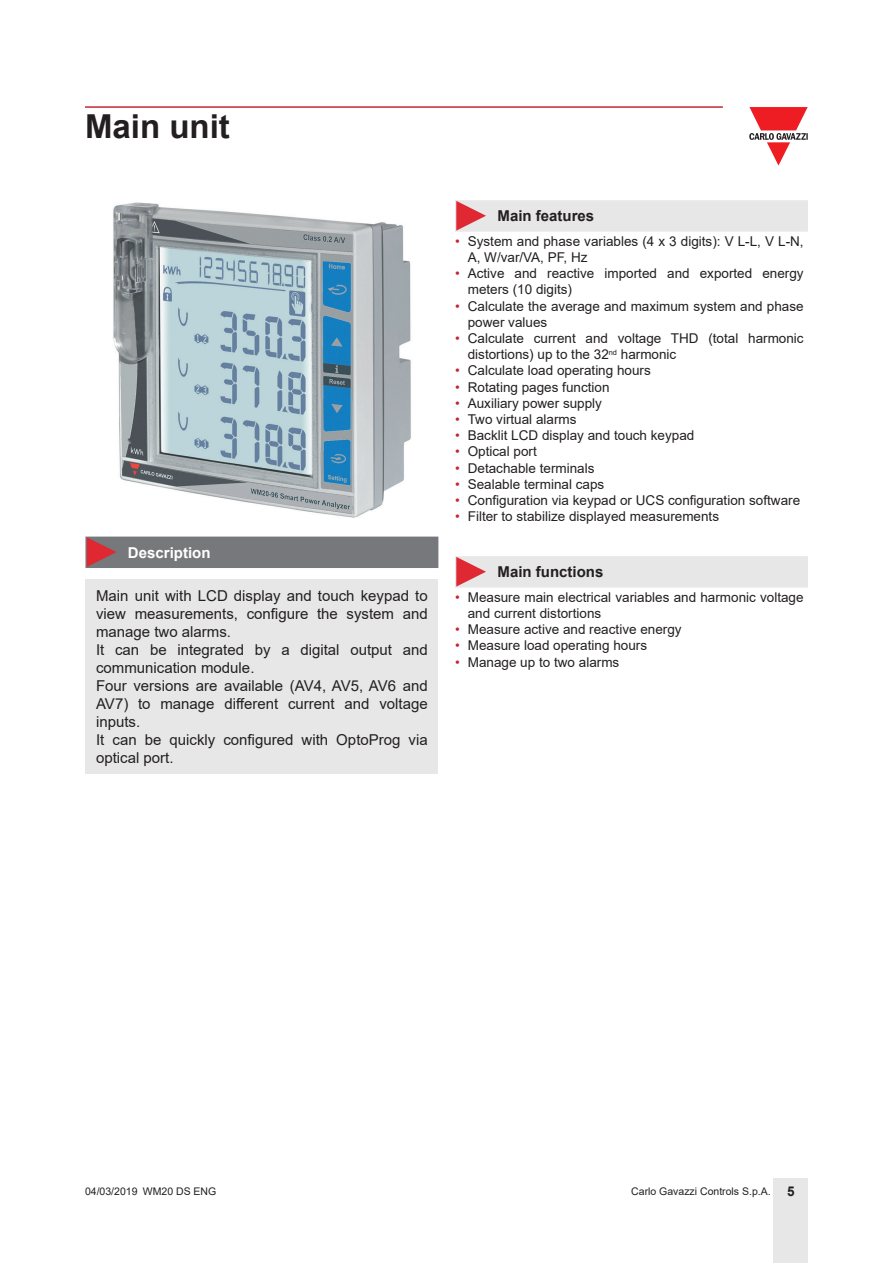
<style>
.page{position:relative;width:893px;height:1263px;background:#fff}
.page>*{position:absolute;margin:0;border:0;box-sizing:border-box;transform-origin:0 0}
.t1{font:700 33px "Arial";color:#231f20}
.Testo{font:15px/18px "Arial";color:#231f20;text-align:justify}
.Titolo03{font:700 15px "Arial";color:#231f20}
.Titolo04{font:700 15px "Arial";color:#fff}
.t2{font:13.5px/16.2px "Arial";color:#231f20}
.t3{font:10.5px "Arial";color:#231f20}
.s1{color:#c42633}
.s2{font-weight:700;font-size:13.5px}
</style>
<div class="page">
<hr style="left:85px;top:106px;width:638px;height:2px;background:#c42633">
<div style="left:774px;top:1178px;width:34px;height:85px;background:#e7e7e8"></div>
<svg style="left:749px;top:107px;width:59px;height:59px"></svg>
<div style="left:85px;top:580px;width:353px;height:194px;background:#e7e7e8"></div>
<img style="left:113px;top:202px;width:298px;height:316px">
<div style="left:85px;top:537px;width:353px;height:31px;background:#77787b"></div>
<div style="left:455px;top:200px;width:353px;height:32px;background:#e7e7e8"></div>
<div style="left:455px;top:556px;width:353px;height:32px;background:#e7e7e8"></div>
<h1 class="t1" style="left:85px;top:103px;width:146px">Main unit</h1>
<p class="Titolo04" style="left:128px;top:542px;width:84px">Description</p>
<p class="Testo" style="left:96px;top:587px;width:333px">Main unit with LCD display and touch keypad to view measurements, configure the system and manage two alarms.</p>
<p class="Testo" style="left:96px;top:641px;width:333px">It can be integrated by a digital output and communication module.</p>
<p class="Testo" style="left:96px;top:677px;width:333px">Four versions are available (AV4, AV5, AV6 and AV7) to manage different current and voltage inputs.</p>
<p class="Testo" style="left:96px;top:731px;width:333px">It can be quickly configured with OptoProg via optical port.</p>
<p class="Titolo03" style="left:497px;top:206px;width:98px">Main features</p>
<p class="t2" style="left:468px;top:233px;width:337px;text-indent:-13px"><span class="s1">•</span> System and phase variables (4 x 3 digits): V L-L, V L-N,<br>A, W/var/VA, PF, Hz</p>
<p class="t2" style="left:468px;top:265px;width:337px;text-indent:-13px"><span class="s1">•</span> Active and reactive imported and exported energy meters (10 digits)</p>
<p class="t2" style="left:468px;top:298px;width:337px;text-indent:-13px"><span class="s1">•</span> Calculate the average and maximum system and phase power values</p>
<p class="t2" style="left:468px;top:330px;width:337px;text-indent:-13px"><span class="s1">•</span> Calculate current and voltage THD (total harmonic distortions) up to the 32<sup>nd</sup> harmonic</p>
<p class="t2" style="left:455px;top:362px;width:197px"><span class="s1">•</span> Calculate load operating hours</p>
<p class="t2" style="left:455px;top:379px;width:156px"><span class="s1">•</span> Rotating pages function</p>
<p class="t2" style="left:455px;top:395px;width:149px"><span class="s1">•</span> Auxiliary power supply</p>
<p class="t2" style="left:455px;top:411px;width:123px"><span class="s1">•</span> Two virtual alarms</p>
<p class="t2" style="left:455px;top:427px;width:241px"><span class="s1">•</span> Backlit LCD display and touch keypad</p>
<p class="t2" style="left:455px;top:443px;width:83px"><span class="s1">•</span> Optical port</p>
<p class="t2" style="left:455px;top:460px;width:141px"><span class="s1">•</span> Detachable terminals</p>
<p class="t2" style="left:455px;top:476px;width:151px"><span class="s1">•</span> Sealable terminal caps</p>
<p class="t2" style="left:455px;top:492px;width:347px"><span class="s1">•</span> Configuration via keypad or UCS configuration software</p>
<p class="t2" style="left:455px;top:508px;width:266px"><span class="s1">•</span> Filter to stabilize displayed measurements</p>
<p class="Titolo03" style="left:497px;top:561px;width:107px">Main functions</p>
<p class="t2" style="left:468px;top:589px;width:337px;text-indent:-13px"><span class="s1">•</span> Measure main electrical variables and harmonic voltage and current distortions</p>
<p class="t2" style="left:455px;top:621px;width:228px"><span class="s1">•</span> Measure active and reactive energy</p>
<p class="t2" style="left:455px;top:637px;width:194px"><span class="s1">•</span> Measure load operating hours</p>
<p class="t2" style="left:455px;top:654px;width:166px"><span class="s1">•</span> Manage up to two alarms</p>
<p class="t3" style="left:85px;top:1183px;width:133px">04/03/2019 WM20 DS ENG</p>
<p class="t3" style="left:631px;top:1183px;width:165px">Carlo Gavazzi Controls S.p.A. <span class="s2">5</span></p>
</div>
